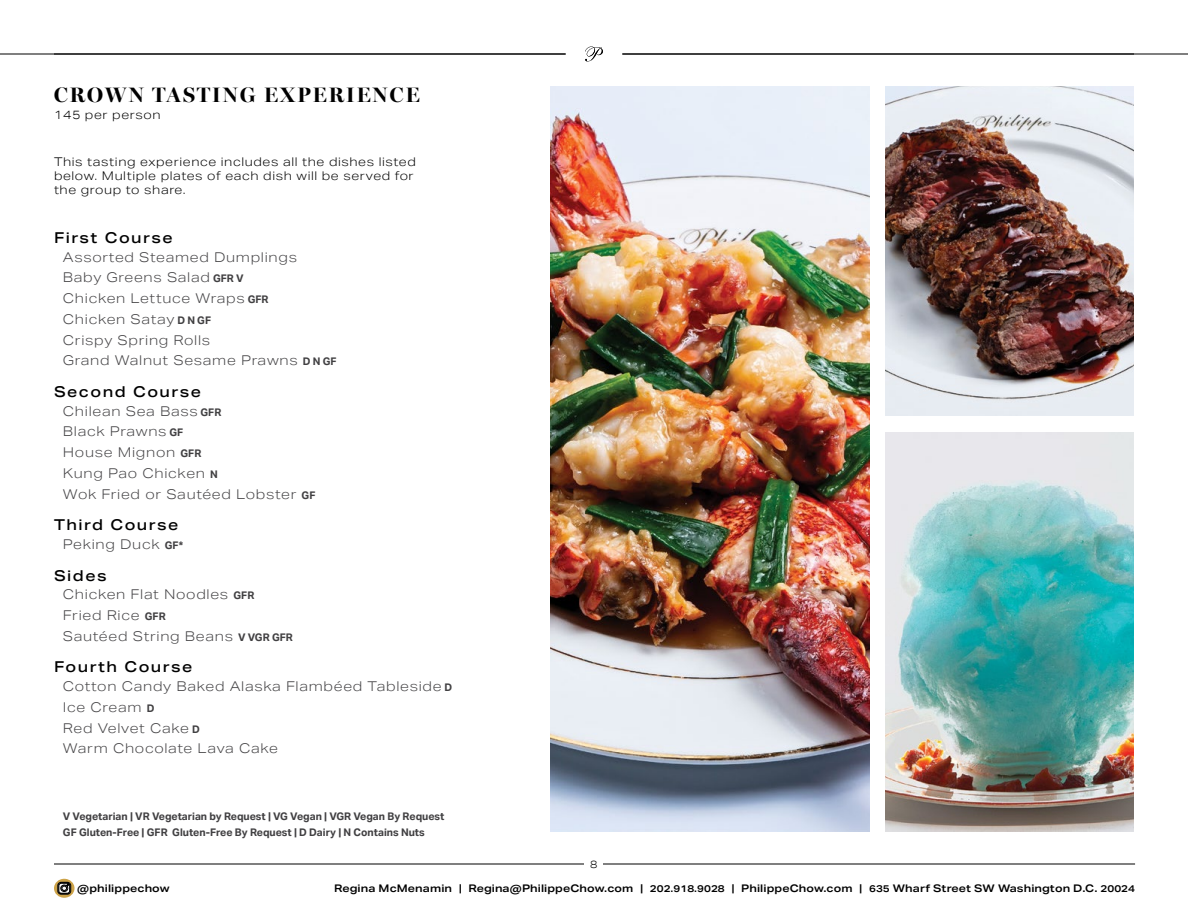
<style>
.page{position:relative;width:1188px;height:918px;background:#fff}
.page>*{position:absolute;margin:0;border:0;box-sizing:border-box;transform-origin:0 0}
.t1{font:700 21px "Miller Banner";letter-spacing:.1em;color:#000}
.t2{font:500 15px "Aktiv Grotesk Ex";letter-spacing:.1em;color:#000}
.t3{font:300 13.5px/20.9px "Aktiv Grotesk Ex";letter-spacing:.05em;color:#464547}
.t4{font:300 12px/14.4px "Aktiv Grotesk Ex";letter-spacing:.05em;color:#000}
.t5{font:600 10.5px "Aktiv Grotesk Ex";letter-spacing:.01em;color:#000}
.t6{font:700 10.5px/16.6px "Aktiv Grotesk";color:#414042}
.t7{font:300 10.5px "Aktiv Grotesk Ex";color:#000}
.s1{font-family:"Aktiv Grotesk";font-weight:700;font-size:10.5px;color:#414042}
.s2{font-size:9.75px}
</style>
<div class="page">
<hr style="left:54px;top:864px;width:1081px;height:1px;background:#000">
<svg style="left:54px;top:879px;width:21px;height:19px"></svg>
<svg style="left:57px;top:882px;width:14px;height:13px"></svg>
<div style="left:585px;top:860px;width:18px;height:8px;background:#fff"></div>
<svg style="left:585px;top:47px;width:18px;height:14px"></svg>
<hr style="left:0;top:54px;width:566px;height:1px;background:#000">
<hr style="left:622px;top:54px;width:566px;height:1px;background:#000">
<img style="left:551px;top:86px;width:318px;height:746px">
<img style="left:886px;top:432px;width:248px;height:400px">
<img style="left:886px;top:86px;width:248px;height:330px">
<h1 class="t1" style="left:54px;top:83px;width:367px">CROWN TASTING EXPERIENCE</h1>
<p class="t4" style="left:54px;top:108px;width:108px">145 per person</p>
<p class="t4" style="left:54px;top:154px;width:363px">This tasting experience includes all the dishes listed below. Multiple plates of each dish will be served for the group to share.</p>
<p class="t2" style="left:54px;top:229px;width:120px">First Course</p>
<p class="t3" style="left:63px;top:246px;width:275px">Assorted Steamed Dumplings<br>Baby Greens Salad <span class="s1">GFR V<br></span>Chicken Lettuce Wraps <span class="s1">GFR<br></span>Chicken Satay <span class="s1">D N GF<br></span>Crispy Spring Rolls<br>Grand Walnut Sesame Prawns <span class="s1">D N GF</span></p>
<p class="t2" style="left:54px;top:383px;width:149px">Second Course</p>
<p class="t3" style="left:63px;top:400px;width:254px">Chilean Sea Bass <span class="s1">GFR<br></span>Black Prawns <span class="s1">GF<br></span>House Mignon <span class="s1">GFR<br></span>Kung Pao Chicken <span class="s1">N<br></span>Wok Fried or Sautéed Lobster <span class="s1">GF</span></p>
<p class="t2" style="left:54px;top:516px;width:126px">Third Course</p>
<p class="t3" style="left:63px;top:534px;width:122px">Peking Duck <span class="s1">GF*</span></p>
<p class="t2" style="left:54px;top:566px;width:54px">Sides</p>
<p class="t3" style="left:63px;top:584px;width:232px">Chicken Flat Noodles <span class="s1">GFR<br></span>Fried Rice <span class="s1">GFR<br></span>Sautéed String Beans <span class="s1">V VGR GFR</span></p>
<p class="t2" style="left:54px;top:658px;width:140px">Fourth Course</p>
<p class="t3" style="left:63px;top:676px;width:391px">Cotton Candy Baked Alaska Flambéed Tableside <span class="s1">D<br></span>Ice Cream <span class="s1">D<br></span>Red Velvet Cake <span class="s1">D<br></span>Warm Chocolate Lava Cake</p>
<p class="t6" style="left:63px;top:808px;width:383px">V Vegetarian | VR Vegetarian by Request | VG Vegan | VGR Vegan By Request<br>GF Gluten-Free | GFR Gluten-Free By Request | D Dairy | N Contains Nuts</p>
<p class="t7" style="left:590px;top:858px;width:9px">8</p>
<p class="t5" style="left:77px;top:882px;width:94px">@philippechow</p>
<p class="t5" style="left:334px;top:882px;width:802px">Regina McMenamin | Regina@PhilippeChow.com | <span class="s2">202.918.9028</span> | PhilippeChow.com | <span class="s2">635</span> Wharf Street SW Washington D.C. <span class="s2">20024</span></p>
</div>
